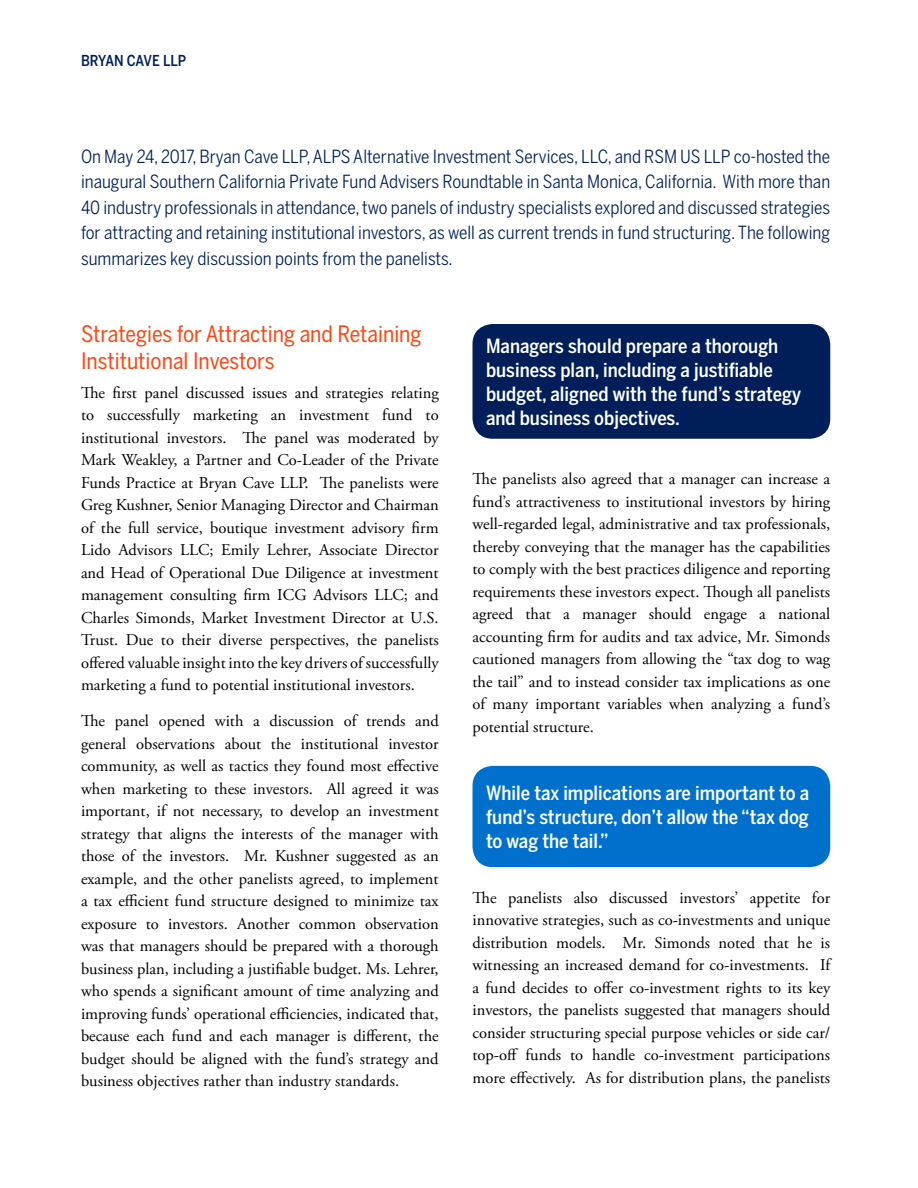
<style>
.page{position:relative;width:918px;height:1188px;background:#fff}
.page>*{position:absolute;margin:0;border:0;box-sizing:border-box;transform-origin:0 0}
.Subhead_1{font:22.5px/27px "Benton Sans Cond";color:#ff4611}
.Subhead_2{font:500 19.5px/24px "Benton Sans Cond";color:#fff}
.t1{font:18px/25.5px "Benton Sans Cond";color:#001f5a;text-align:justify}
.Normal_1{font:16.5px/22.5px "Adobe Garamond Pro";color:#000;text-align:justify}
.t2{font:500 15px "Benton Sans Cond";color:#001f5a}
</style>
<div class="page">
<div style="left:472px;top:324px;width:358px;height:115px;background:#001f5a;border-radius:20px"></div>
<div style="left:472px;top:766px;width:358px;height:101px;background:#0070cd;border-radius:20px"></div>
<p class="t2" style="left:81px;top:52px;width:107px">BRYAN CAVE LLP</p>
<p class="t1" style="left:81px;top:143px;width:751px">On May 24, 2017, Bryan Cave LLP, ALPS Alternative Investment Services, LLC, and RSM US LLP co-hosted the inaugural Southern California Private Fund Advisers Roundtable in Santa Monica, California. With more than 40 industry professionals in attendance, two panels of industry specialists explored and discussed strategies for attracting and retaining institutional investors, as well as current trends in fund structuring. The following summarizes key discussion points from the panelists.</p>
<p class="Subhead_1" style="left:81px;top:320px;width:342px">Strategies for Attracting and Retaining<br>Institutional Investors</p>
<p class="Normal_1" style="left:81px;top:382px;width:359px">The first panel discussed issues and strategies relating to successfully marketing an investment fund to institutional investors. The panel was moderated by Mark Weakley, a Partner and Co-Leader of the Private Funds Practice at Bryan Cave LLP. The panelists were Greg Kushner, Senior Managing Director and Chairman of the full service, boutique investment advisory firm Lido Advisors LLC; Emily Lehrer, Associate Director and Head of Operational Due Diligence at investment management consulting firm ICG Advisors LLC; and Charles Simonds, Market Investment Director at U.S.<br>Trust. Due to their diverse perspectives, the panelists offered valuable insight into the key drivers of successfully marketing a fund to potential institutional investors.</p>
<p class="Normal_1" style="left:81px;top:711px;width:359px">The panel opened with a discussion of trends and general observations about the institutional investor community, as well as tactics they found most effective when marketing to these investors. All agreed it was important, if not necessary, to develop an investment strategy that aligns the interests of the manager with those of the investors. Mr. Kushner suggested as an example, and the other panelists agreed, to implement a tax efficient fund structure designed to minimize tax exposure to investors. Another common observation was that managers should be prepared with a thorough business plan, including a justifiable budget. Ms. Lehrer, who spends a significant amount of time analyzing and improving funds’ operational efficiencies, indicated that, because each fund and each manager is different, the budget should be aligned with the fund’s strategy and business objectives rather than industry standards.</p>
<p class="Subhead_2" style="left:486px;top:334px;width:317px">Managers should prepare a thorough business plan, including a justifiable budget, aligned with the fund’s strategy and business objectives.</p>
<p class="Normal_1" style="left:472px;top:469px;width:359px">The panelists also agreed that a manager can increase a fund’s attractiveness to institutional investors by hiring well-regarded legal, administrative and tax professionals, thereby conveying that the manager has the capabilities to comply with the best practices diligence and reporting requirements these investors expect. Though all panelists agreed that a manager should engage a national accounting firm for audits and tax advice, Mr. Simonds cautioned managers from allowing the “tax dog to wag the tail” and to instead consider tax implications as one of many important variables when analyzing a fund’s potential structure.</p>
<p class="Subhead_2" style="left:486px;top:781px;width:325px;text-align:justify">While tax implications are important to a fund’s structure, don’t allow the “tax dog to wag the tail.”</p>
<p class="Normal_1" style="left:472px;top:887px;width:359px">The panelists also discussed investors’ appetite for innovative strategies, such as co-investments and unique distribution models. Mr. Simonds noted that he is witnessing an increased demand for co-investments. If a fund decides to offer co-investment rights to its key investors, the panelists suggested that managers should consider structuring special purpose vehicles or side car/ top-off funds to handle co-investment participations more effectively. As for distribution plans, the panelists</p>
</div>
